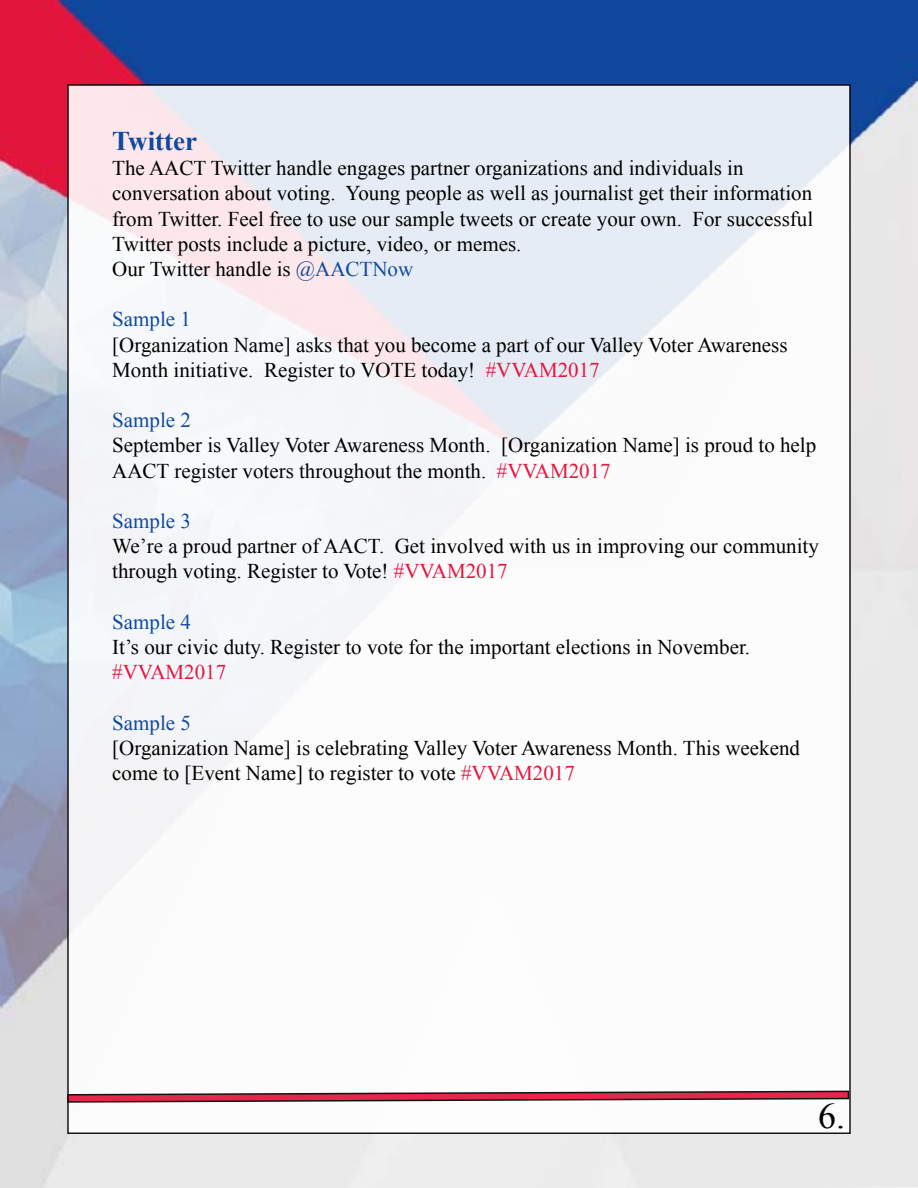
<style>
.page{position:relative;width:918px;height:1188px;background:#fff}
.page>*{position:absolute;margin:0;border:0;box-sizing:border-box;transform-origin:0 0}
.t1{font:36px "Times New Roman";color:#000}
.t2{font:700 27px "Times New Roman";color:#10499e}
.t3{font:21px/25.2px "Times New Roman";color:#000}
.t4{font:21px "Times New Roman";color:#10499e}
.t5{font:21px "Times New Roman";color:#e5173f}
.s1{color:#10499e}
.s2{color:#e5173f}
</style>
<div class="page">
<img style="left:0;top:0;width:918px;height:1188px">
<div style="left:68px;top:85px;width:782px;height:1048px;background:linear-gradient(to bottom,#edeef5,#fffffe)"></div>
<svg style="left:66px;top:1090px;width:784px;height:13px"></svg>
<p class="t2" style="left:112px;top:122px;width:86px">Twitter</p>
<p class="t3" style="left:112px;top:155px;width:702px">The AACT Twitter handle engages partner organizations and individuals in conversation about voting. Young people as well as journalist get their information from Twitter. Feel free to use our sample tweets or create your own. For successful Twitter posts include a picture, video, or memes.<br>Our Twitter handle is <span class="s1">@AACTNow</span></p>
<p class="t4" style="left:112px;top:305px;width:80px">Sample 1</p>
<p class="t3" style="left:112px;top:332px;width:677px">[Organization Name] asks that you become a part of our Valley Voter Awareness<br>Month initiative. Register to VOTE today! <span class="s2">#VVAM2017</span></p>
<p class="t4" style="left:112px;top:406px;width:80px">Sample 2</p>
<p class="t3" style="left:112px;top:432px;width:706px">September is Valley Voter Awareness Month. [Organization Name] is proud to help<br>AACT register voters throughout the month. <span class="s2">#VVAM2017</span></p>
<p class="t4" style="left:112px;top:507px;width:80px">Sample 3</p>
<p class="t3" style="left:112px;top:533px;width:708px">We’re a proud partner of AACT. Get involved with us in improving our community through voting. Register to Vote! <span class="s2">#VVAM2017</span></p>
<p class="t4" style="left:112px;top:608px;width:80px">Sample 4</p>
<p class="t3" style="left:112px;top:634px;width:639px">It’s our civic duty. Register to vote for the important elections in November.</p>
<p class="t5" style="left:112px;top:658px;width:115px">#VVAM2017</p>
<p class="t4" style="left:112px;top:708px;width:80px">Sample 5</p>
<p class="t3" style="left:112px;top:735px;width:689px">[Organization Name] is celebrating Valley Voter Awareness Month. This weekend come to [Event Name] to register to vote <span class="s2">#VVAM2017</span></p>
<h1 class="t1" style="left:818px;top:1091px;width:28px">6.</h1>
</div>
